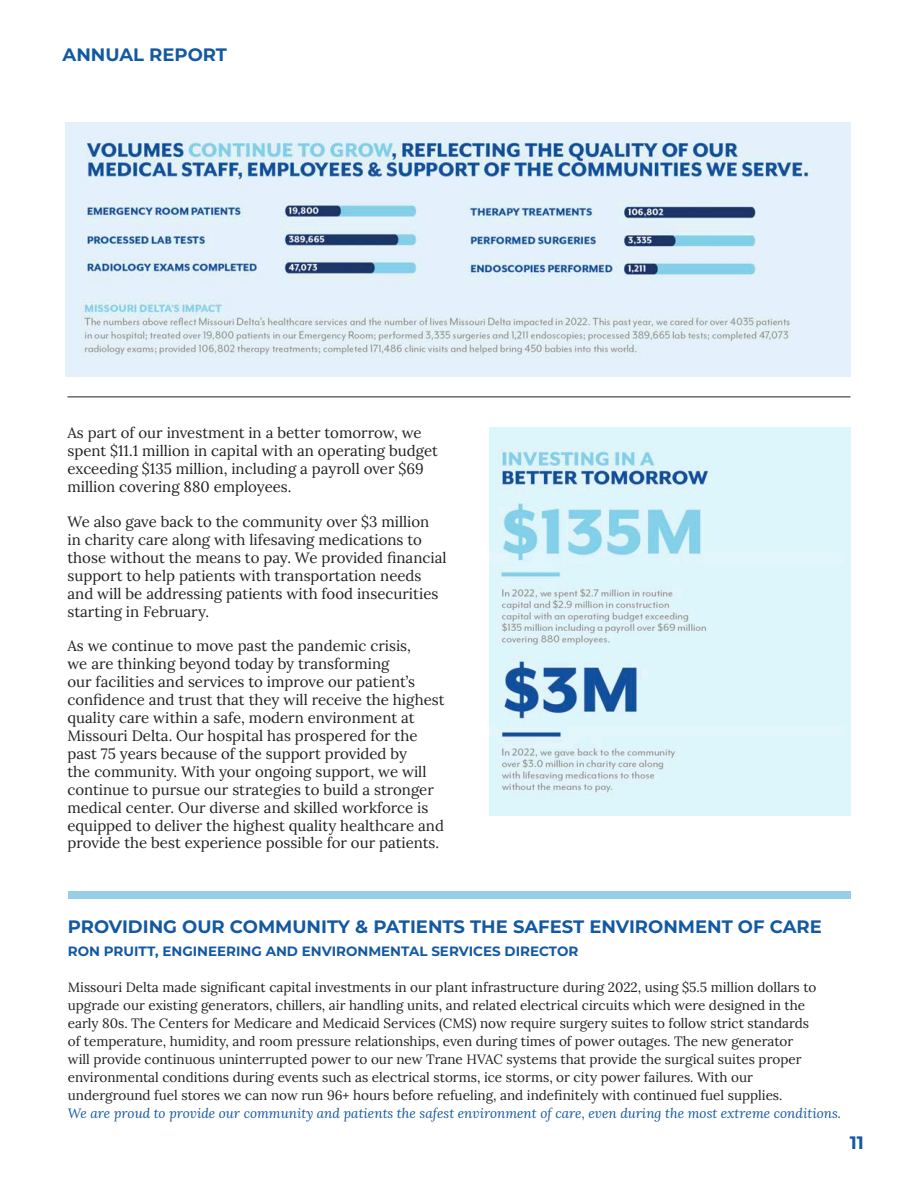
<style>
.page{position:relative;width:918px;height:1188px;background:#fff}
.page>*{position:absolute;margin:0;border:0;box-sizing:border-box;transform-origin:0 0}
.Body_-_title{font:700 18px "Montserrat";color:#1359a2}
.Body_-_title-2{font:15px/18px "Lora";color:#231f20}
.Body_-_title-3{font:13.5px/18px "Lora";color:#231f20}
.Body_-_title-4{font:700 13.5px "Montserrat";color:#1359a2}
.s1{font-style:italic;color:#1359a2}
</style>
<div class="page">
<hr style="left:68px;top:397px;width:782px;height:1px;background:#231f20">
<img style="left:66px;top:122px;width:784px;height:255px">
<img style="left:489px;top:428px;width:361px;height:388px">
<div style="left:68px;top:891px;width:782px;height:8px;background:#95d0e8"></div>
<p class="Body_-_title" style="left:63px;top:41px;width:166px">ANNUAL REPORT</p>
<p class="Body_-_title-2" style="left:67px;top:423px;width:372px">As part of our investment in a better tomorrow, we spent $11.1 million in capital with an operating budget exceeding $135 million, including a payroll over $69 million covering 880 employees.</p>
<p class="Body_-_title-2" style="left:67px;top:512px;width:381px">We also gave back to the community over $3 million<br>in charity care along with lifesaving medications to those without the means to pay. We provided financial support to help patients with transportation needs and will be addressing patients with food insecurities starting in February.</p>
<p class="Body_-_title-2" style="left:67px;top:636px;width:379px">As we continue to move past the pandemic crisis,<br>we are thinking beyond today by transforming<br>our facilities and services to improve our patient’s confidence and trust that they will receive the highest quality care within a safe, modern environment at Missouri Delta. Our hospital has prospered for the past 75 years because of the support provided by<br>the community. With your ongoing support, we will continue to pursue our strategies to build a stronger medical center. Our diverse and skilled workforce is equipped to deliver the highest quality healthcare and</p>
<p class="Body_-_title-2" style="left:67px;top:833px;width:373px">provide the best experience possible for our patients.</p>
<p class="Body_-_title" style="left:68px;top:914px;width:755px">PROVIDING OUR COMMUNITY &amp; PATIENTS THE SAFEST ENVIRONMENT OF CARE</p>
<p class="Body_-_title-4" style="left:68px;top:941px;width:512px">RON PRUITT, ENGINEERING AND ENVIRONMENTAL SERVICES DIRECTOR</p>
<p class="Body_-_title-3" style="left:68px;top:977px;width:775px">Missouri Delta made significant capital investments in our plant infrastructure during 2022, using $5.5 million dollars to upgrade our existing generators, chillers, air handling units, and related electrical circuits which were designed in the<br>early 80s. The Centers for Medicare and Medicaid Services (CMS) now require surgery suites to follow strict standards<br>of temperature, humidity, and room pressure relationships, even during times of power outages. The new generator<br>will provide continuous uninterrupted power to our new Trane HVAC systems that provide the surgical suites proper environmental conditions during events such as electrical storms, ice storms, or city power failures. With our<br>underground fuel stores we can now run 96+ hours before refueling, and indefinitely with continued fuel supplies.<br><span class="s1">We are proud to provide our community and patients the safest environment of care, even during the most extreme conditions.</span></p>
<p class="Body_-_title" style="left:850px;top:1130px;width:16px">11</p>
</div>
